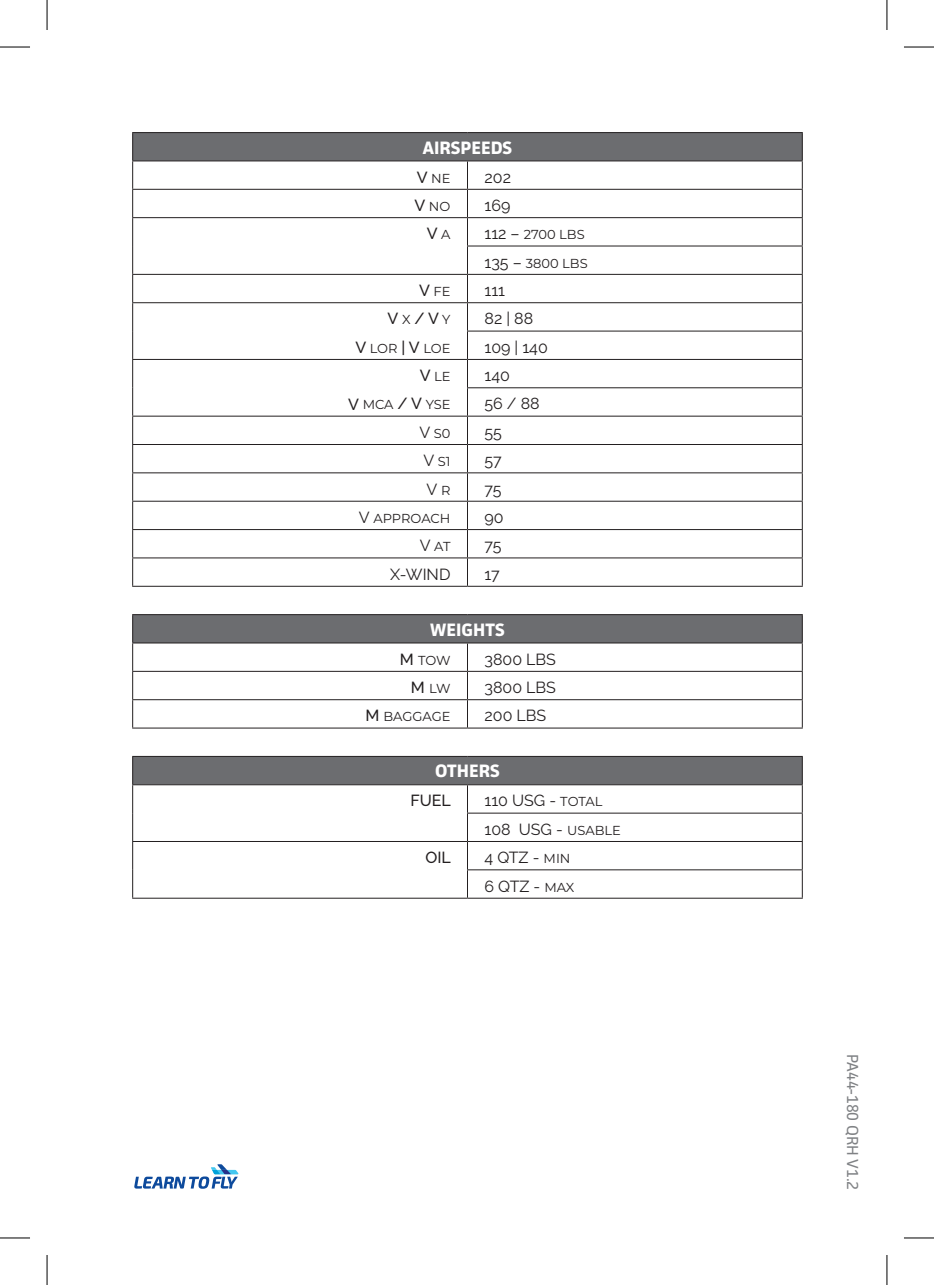
<style>
.page{position:relative;width:934px;height:1285px;background:#fff}
.page>*{position:absolute;margin:0;border:0;box-sizing:border-box;transform-origin:0 0}
.t1{font:700 18px "Facit";color:#fff}
.t2{font:16px/28.4px "Raleway";color:#231f20}
.t3{font:16px "Facit";color:#808285}
.t4{font:500 16px "Raleway";color:#231f20}
.t5{font:13px/28.4px "Montserrat";color:#231f20}
.s1{font-family:"Raleway";font-weight:500;font-size:16px}
.s2{font-family:"Montserrat";font-weight:400;font-size:13px}
.s3{font-family:"Raleway";font-size:16px}
.s4{font-family:"Montserrat";font-size:13px}
</style>
<div class="page">
<svg style="left:134px;top:1164px;width:104px;height:24px"></svg>
<div style="left:133px;top:133px;width:668px;height:27px;background:#6c6d70"></div>
<svg style="left:133px;top:161px;width:669px;height:736px"></svg>
<hr style="left:132px;top:132px;width:335px;height:1px;background:#231f20">
<hr style="left:467px;top:132px;width:335px;height:1px;background:#231f20">
<hr style="left:132px;top:160px;width:335px;height:1px;background:#231f20">
<hr style="left:467px;top:160px;width:335px;height:1px;background:#231f20">
<hr style="left:132px;top:189px;width:335px;height:1px;background:#231f20">
<hr style="left:467px;top:189px;width:335px;height:1px;background:#231f20">
<hr style="left:467px;top:217px;width:335px;height:1px;background:#231f20">
<hr style="left:467px;top:245px;width:335px;height:1px;background:#231f20">
<hr style="left:467px;top:274px;width:335px;height:1px;background:#231f20">
<hr style="left:132px;top:302px;width:335px;height:1px;background:#231f20">
<hr style="left:467px;top:302px;width:335px;height:1px;background:#231f20">
<hr style="left:467px;top:330px;width:335px;height:1px;background:#231f20">
<hr style="left:132px;top:359px;width:335px;height:1px;background:#231f20">
<hr style="left:467px;top:359px;width:335px;height:1px;background:#231f20">
<hr style="left:132px;top:416px;width:335px;height:1px;background:#231f20">
<hr style="left:467px;top:416px;width:335px;height:1px;background:#231f20">
<hr style="left:132px;top:444px;width:335px;height:1px;background:#231f20">
<hr style="left:467px;top:444px;width:335px;height:1px;background:#231f20">
<hr style="left:132px;top:472px;width:335px;height:1px;background:#231f20">
<hr style="left:467px;top:472px;width:335px;height:1px;background:#231f20">
<hr style="left:132px;top:501px;width:335px;height:1px;background:#231f20">
<hr style="left:467px;top:501px;width:335px;height:1px;background:#231f20">
<hr style="left:132px;top:529px;width:335px;height:1px;background:#231f20">
<hr style="left:467px;top:529px;width:335px;height:1px;background:#231f20">
<hr style="left:132px;top:557px;width:335px;height:1px;background:#231f20">
<hr style="left:467px;top:557px;width:335px;height:1px;background:#231f20">
<svg style="left:801px;top:133px;width:1px;height:453px"></svg>
<hr style="left:132px;top:671px;width:335px;height:1px;background:#231f20">
<hr style="left:467px;top:671px;width:335px;height:1px;background:#231f20">
<hr style="left:132px;top:699px;width:335px;height:1px;background:#231f20">
<hr style="left:467px;top:699px;width:335px;height:1px;background:#231f20">
<svg style="left:467px;top:643px;width:1px;height:84px"></svg>
<hr style="left:132px;top:727px;width:335px;height:1px;background:#231f20">
<hr style="left:467px;top:727px;width:335px;height:1px;background:#231f20">
<hr style="left:467px;top:812px;width:335px;height:1px;background:#231f20">
<hr style="left:132px;top:841px;width:335px;height:1px;background:#231f20">
<hr style="left:467px;top:841px;width:335px;height:1px;background:#231f20">
<hr style="left:467px;top:869px;width:335px;height:1px;background:#231f20">
<svg style="left:467px;top:785px;width:1px;height:112px"></svg>
<hr style="left:132px;top:614px;width:335px;height:1px;background:#231f20">
<svg style="left:132px;top:615px;width:1px;height:112px"></svg>
<hr style="left:467px;top:614px;width:335px;height:1px;background:#231f20">
<svg style="left:801px;top:615px;width:1px;height:112px"></svg>
<hr style="left:132px;top:642px;width:335px;height:1px;background:#231f20">
<hr style="left:467px;top:642px;width:335px;height:1px;background:#231f20">
<hr style="left:132px;top:586px;width:335px;height:1px;background:#231f20">
<hr style="left:467px;top:586px;width:335px;height:1px;background:#231f20">
<hr style="left:132px;top:756px;width:335px;height:1px;background:#231f20">
<svg style="left:132px;top:757px;width:1px;height:140px"></svg>
<hr style="left:467px;top:756px;width:335px;height:1px;background:#231f20">
<svg style="left:801px;top:757px;width:1px;height:140px"></svg>
<hr style="left:132px;top:784px;width:335px;height:1px;background:#231f20">
<hr style="left:467px;top:784px;width:335px;height:1px;background:#231f20">
<hr style="left:467px;top:387px;width:335px;height:1px;background:#231f20">
<hr style="left:132px;top:897px;width:335px;height:1px;background:#231f20">
<hr style="left:467px;top:897px;width:335px;height:1px;background:#231f20">
<hr style="left:132px;top:217px;width:335px;height:1px;background:#231f20">
<svg style="left:132px;top:133px;width:1px;height:453px"></svg>
<svg style="left:467px;top:161px;width:1px;height:425px"></svg>
<hr style="left:132px;top:274px;width:335px;height:1px;background:#231f20">
<hr style="left:0;top:47px;width:30px;height:1px;background:#000">
<hr style="left:903px;top:47px;width:30px;height:1px;background:#000">
<hr style="left:0;top:1237px;width:30px;height:1px;background:#000">
<hr style="left:903px;top:1237px;width:30px;height:1px;background:#000">
<hr style="left:47px;top:0;width:1px;height:30px;background:#000">
<hr style="left:47px;top:1255px;width:1px;height:30px;background:#000">
<hr style="left:886px;top:0;width:1px;height:30px;background:#000">
<hr style="left:886px;top:1255px;width:1px;height:30px;background:#000">
<p class="t1" style="left:422px;top:136px;width:91px">AIRSPEEDS</p>
<p class="t5" style="left:416px;top:163px;width:35px"><span class="s1">V</span> NE</p>
<p class="t2" style="left:484px;top:163px;width:28px">202</p>
<p class="t5" style="left:414px;top:192px;width:37px"><span class="s1">V</span> NO</p>
<p class="t2" style="left:484px;top:191px;width:27px">169</p>
<p class="t4" style="left:426px;top:224px;width:25px">V <span class="s2">A</span></p>
<p class="t5" style="left:484px;top:220px;width:105px"><span class="s3">112 –</span> 2700 LBS<br><span class="s3">135 –</span> 3800 LBS</p>
<p class="t5" style="left:419px;top:277px;width:33px"><span class="s1">V</span> FE</p>
<p class="t2" style="left:484px;top:276px;width:22px">111</p>
<p class="t4" style="left:387px;top:309px;width:64px">V <span class="s2">X</span> / V<span class="s2">Y</span></p>
<p class="t2" style="left:484px;top:304px;width:50px">82 | 88</p>
<p class="t5" style="left:355px;top:333px;width:97px"><span class="s1">V</span> LOR <span class="s1">| V</span> LOE</p>
<p class="t2" style="left:484px;top:333px;width:65px">109 | 140</p>
<p class="t5" style="left:419px;top:362px;width:32px"><span class="s1">V</span> LE</p>
<p class="t2" style="left:484px;top:361px;width:27px">140</p>
<p class="t5" style="left:348px;top:390px;width:104px"><span class="s1">V</span> MCA <span class="s1">/ V</span> YSE</p>
<p class="t2" style="left:484px;top:389px;width:57px">56 / 88</p>
<p class="t5" style="left:419px;top:418px;width:33px"><span class="s3">V</span> S0</p>
<p class="t2" style="left:484px;top:418px;width:19px">55</p>
<p class="t5" style="left:423px;top:447px;width:28px"><span class="s3">V</span> S1</p>
<p class="t2" style="left:484px;top:446px;width:19px">57</p>
<p class="t2" style="left:426px;top:475px;width:25px">V <span class="s4">R</span></p>
<p class="t2" style="left:484px;top:475px;width:18px">75</p>
<p class="t5" style="left:359px;top:503px;width:93px"><span class="s3">V</span> APPROACH</p>
<p class="t2" style="left:484px;top:503px;width:21px">90</p>
<p class="t5" style="left:419px;top:532px;width:32px"><span class="s3">V</span> AT</p>
<p class="t2" style="left:484px;top:531px;width:18px">75</p>
<p class="t2" style="left:390px;top:560px;width:62px">X-WIND</p>
<p class="t2" style="left:484px;top:560px;width:17px">17</p>
<p class="t1" style="left:430px;top:618px;width:76px">WEIGHTS</p>
<p class="t5" style="left:400px;top:645px;width:52px"><span class="s1">M</span> TOW</p>
<p class="t2" style="left:484px;top:645px;width:73px">3800 LBS</p>
<p class="t5" style="left:411px;top:674px;width:41px"><span class="s1">M</span> LW</p>
<p class="t2" style="left:484px;top:673px;width:73px">3800 LBS</p>
<p class="t5" style="left:365px;top:702px;width:87px"><span class="s1">M</span> BAGGAGE</p>
<p class="t2" style="left:484px;top:701px;width:63px">200 LBS</p>
<p class="t1" style="left:435px;top:760px;width:66px">OTHERS</p>
<p class="t4" style="left:410px;top:791px;width:42px">FUEL</p>
<p class="t2" style="left:484px;top:786px;width:138px">110 USG - <span class="s4">TOTAL<br></span>108 USG - <span class="s4">USABLE</span></p>
<p class="t4" style="left:425px;top:848px;width:27px">OIL</p>
<p class="t2" style="left:484px;top:843px;width:91px">4 QTZ - <span class="s4">MIN<br></span>6 QTZ - <span class="s4">MAX</span></p>
<p class="t3" style="left:862px;top:1054px;width:138px;rotate:90deg">PA44-180 QRH V1.2</p>
</div>
